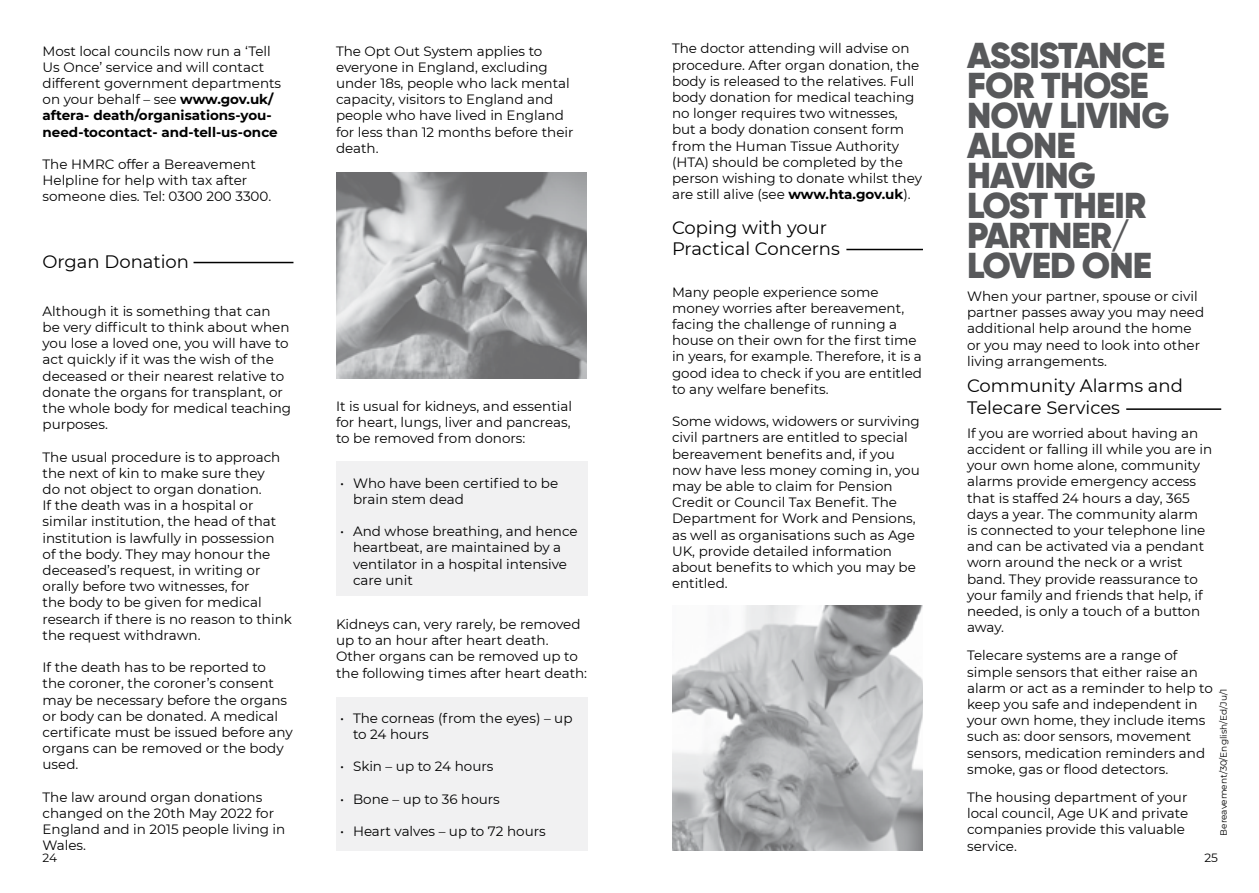
<style>
.page{position:relative;width:1259px;height:893px;background:#fff}
.page>*{position:absolute;margin:0;border:0;box-sizing:border-box;transform-origin:0 0}
.t1{font:900 36px/30px "Gilroy";letter-spacing:-.025em;color:#58595b}
.t2{font:18px/21.6px "Montserrat";color:#000}
.t3{font:13.5px/16.2px "Montserrat";color:#000}
.t4{font:700 13.5px/16.2px "Montserrat";color:#000}
.t5{font:12px "Montserrat";color:#000}
.t6{font:9px "Montserrat";color:#000}
.s1{font-weight:400}
.s2{font-weight:700}
</style>
<div class="page">
<div style="left:336px;top:462px;width:251px;height:134px;background:#f1f1f2"></div>
<div style="left:336px;top:697px;width:251px;height:153px;background:#f1f1f2"></div>
<hr style="left:1126px;top:408px;width:95px;height:2px;background:#000">
<hr style="left:846px;top:249px;width:77px;height:1px;background:#000">
<hr style="left:193px;top:262px;width:100px;height:1px;background:#000">
<img style="left:336px;top:173px;width:251px;height:205px">
<img style="left:672px;top:605px;width:251px;height:245px">
<p class="t3" style="left:43px;top:42px;width:240px">Most local councils now run a ‘Tell<br>Us Once’ service and will contact different government departments</p>
<p class="t4" style="left:43px;top:91px;width:237px"><span class="s1">on your behalf – see</span> www.gov.uk/ aftera- death/organisations-you&shy;need-tocontact- and-tell-us-once</p>
<p class="t3" style="left:43px;top:156px;width:230px">The HMRC offer a Bereavement<br>Helpline for help with tax after someone dies. Tel: 0300 200 3300.</p>
<p class="t2" style="left:43px;top:250px;width:148px">Organ Donation</p>
<p class="t3" style="left:43px;top:302px;width:229px">Although it is something that can</p>
<p class="t3" style="left:43px;top:319px;width:248px">be very difficult to think about when</p>
<p class="t3" style="left:43px;top:335px;width:250px">you lose a loved one, you will have to act quickly if it was the wish of the deceased or their nearest relative to donate the organs for transplant, or the whole body for medical teaching purposes.</p>
<p class="t3" style="left:43px;top:448px;width:251px">The usual procedure is to approach the next of kin to make sure they<br>do not object to organ donation.<br>If the death was in a hospital or similar institution, the head of that institution is lawfully in possession<br>of the body. They may honour the deceased’s request, in writing or orally before two witnesses, for<br>the body to be given for medical research if there is no reason to think the request withdrawn.</p>
<p class="t3" style="left:43px;top:659px;width:246px">If the death has to be reported to the coroner, the coroner’s consent may be necessary before the organs or body can be donated. A medical</p>
<p class="t3" style="left:43px;top:724px;width:252px">certificate must be issued before any</p>
<p class="t3" style="left:43px;top:740px;width:243px">organs can be removed or the body used.</p>
<p class="t3" style="left:43px;top:788px;width:244px">The law around organ donations changed on the 20th May 2022 for<br>England and in 2015 people living in<br>Wales.</p>
<p class="t3" style="left:336px;top:42px;width:213px">The Opt Out System applies to everyone in England, excluding</p>
<p class="t3" style="left:336px;top:75px;width:235px">under 18s, people who lack mental</p>
<p class="t3" style="left:336px;top:91px;width:239px">capacity, visitors to England and people who have lived in England for less than 12 months before their death.</p>
<p class="t3" style="left:336px;top:398px;width:238px;text-align:justify">It is usual for kidneys, and essential for heart, lungs, liver and pancreas, to be removed from donors:</p>
<p class="t3" style="left:353px;top:474px;width:207px;text-indent:-13px">• Who have been certified to be brain stem dead</p>
<p class="t3" style="left:353px;top:523px;width:226px;text-indent:-13px">• And whose breathing, and hence heartbeat, are maintained by a ventilator in a hospital intensive care unit</p>
<p class="t3" style="left:336px;top:616px;width:253px">Kidneys can, very rarely, be removed up to an hour after heart death.<br>Other organs can be removed up to the following times after heart death:</p>
<p class="t3" style="left:353px;top:709px;width:221px;text-indent:-13px">• The corneas (from the eyes) – up to 24 hours</p>
<p class="t3" style="left:340px;top:758px;width:155px">• Skin – up to 24 hours</p>
<p class="t3" style="left:340px;top:790px;width:161px">• Bone – up to 36 hours</p>
<p class="t3" style="left:340px;top:823px;width:207px">• Heart valves – up to 72 hours</p>
<p class="t3" style="left:672px;top:40px;width:251px">The doctor attending will advise on procedure. After organ donation, the body is released to the relatives. Full body donation for medical teaching no longer requires two witnesses, but a body donation consent form from the Human Tissue Authority (HTA) should be completed by the person wishing to donate whilst they are still alive (see <span class="s2">www.hta.gov.uk</span>).</p>
<p class="t2" style="left:672px;top:216px;width:169px">Coping with your<br>Practical Concerns</p>
<p class="t3" style="left:672px;top:283px;width:234px">Many people experience some money worries after bereavement, facing the challenge of running a</p>
<p class="t3" style="left:672px;top:332px;width:246px">house on their own for the first time</p>
<p class="t3" style="left:672px;top:348px;width:251px">in years, for example. Therefore, it is a good idea to check if you are entitled</p>
<p class="t3" style="left:672px;top:380px;width:158px">to any welfare benefits.</p>
<p class="t3" style="left:672px;top:413px;width:249px">Some widows, widowers or surviving civil partners are entitled to special</p>
<p class="t3" style="left:672px;top:445px;width:224px">bereavement benefits and, if you</p>
<p class="t3" style="left:672px;top:461px;width:249px">now have less money coming in, you may be able to claim for Pension</p>
<p class="t3" style="left:672px;top:494px;width:226px">Credit or Council Tax Benefit. The</p>
<p class="t3" style="left:672px;top:510px;width:245px;text-align:justify">Department for Work and Pensions, as well as organisations such as Age UK, provide detailed information</p>
<p class="t3" style="left:672px;top:559px;width:245px">about benefits to which you may be</p>
<p class="t3" style="left:672px;top:575px;width:57px">entitled.</p>
<p class="t1" style="left:967px;top:40px;width:200px">ASSISTANCE<br>FOR THOSE</p>
<p class="t1" style="left:967px;top:100px;width:204px">NOW LIVING<br>ALONE<br>HAVING</p>
<p class="t1" style="left:967px;top:190px;width:181px">LOST THEIR<br>PARTNER/</p>
<p class="t1" style="left:967px;top:250px;width:187px">LOVED ONE</p>
<p class="t3" style="left:967px;top:288px;width:239px">When your partner, spouse or civil partner passes away you may need additional help around the home or you may need to look into other living arrangements.</p>
<p class="t2" style="left:967px;top:374px;width:217px">Community Alarms and<br>Telecare Services</p>
<p class="t3" style="left:967px;top:424px;width:247px">If you are worried about having an accident or falling ill while you are in your own home alone, community alarms provide emergency access that is staffed 24 hours a day, 365 days a year. The community alarm<br>is connected to your telephone line and can be activated via a pendant worn around the neck or a wrist band. They provide reassurance to your family and friends that help, if needed, is only a touch of a button away.</p>
<p class="t3" style="left:967px;top:647px;width:247px">Telecare systems are a range of simple sensors that either raise an alarm or act as a reminder to help to keep you safe and independent in your own home, they include items such as: door sensors, movement sensors, medication reminders and</p>
<p class="t3" style="left:967px;top:760px;width:203px">smoke, gas or flood detectors.</p>
<p class="t3" style="left:967px;top:789px;width:223px">The housing department of your local council, Age UK and private companies provide this valuable service.</p>
<p class="t6" style="left:1217px;top:836px;width:148px;rotate:-90deg">Bereavement/30/English/Ed/Ju/1</p>
<p class="t5" style="left:43px;top:849px;width:16px">24</p>
<p class="t5" style="left:1204px;top:849px;width:15px">25</p>
</div>
